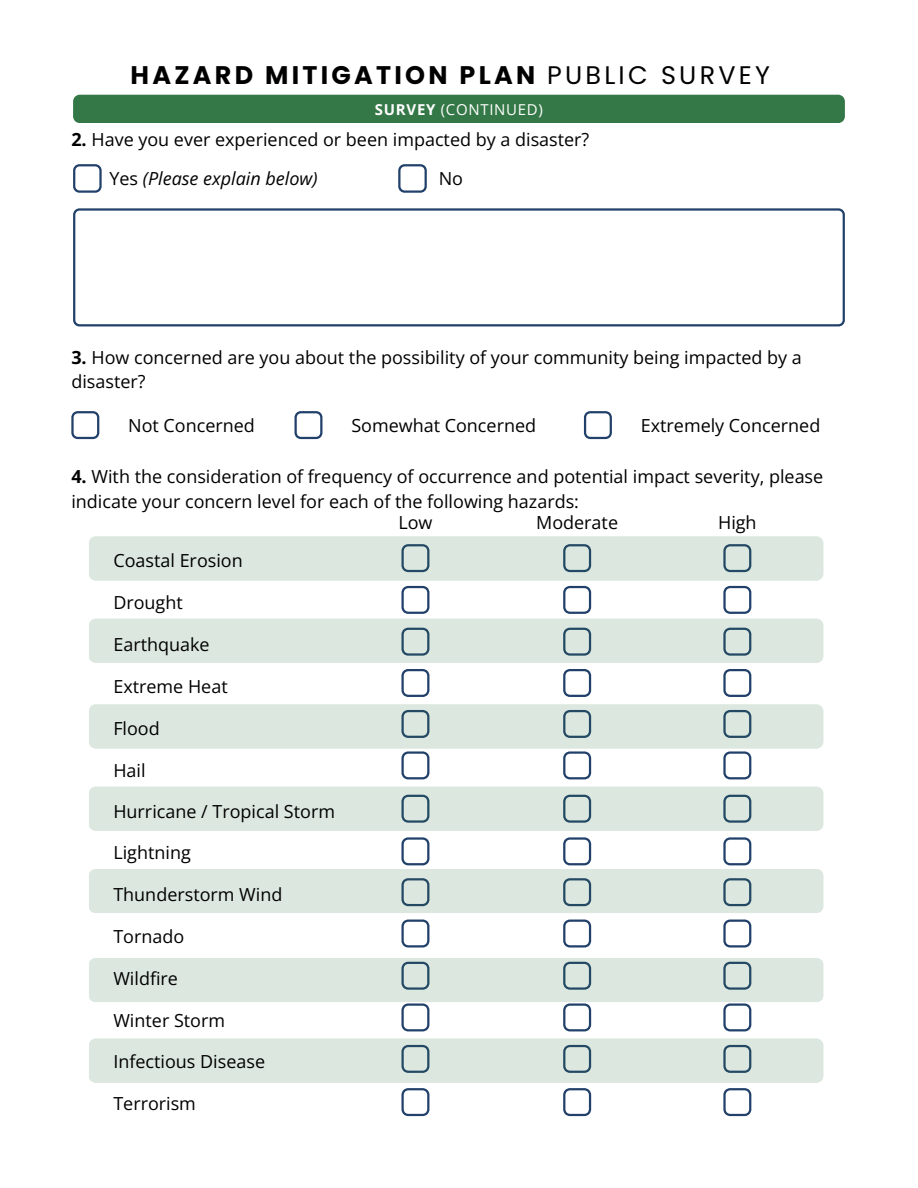
<style>
.page{position:relative;width:918px;height:1188px;background:#fff}
.page>*{position:absolute;margin:0;border:0;box-sizing:border-box;transform-origin:0 0}
.t1{font:700 25.5px "Poppins";letter-spacing:.13em;color:#000}
.t2{font:18px/24.8px "Open Sans";color:#000}
.t3{font:italic 18px "Open Sans";color:#000}
.t4{font:15px "Open Sans";letter-spacing:.05em;color:#fff}
.s1{font-weight:400}
.s2{font-weight:700}
.s3{font-style:normal}
</style>
<div class="page">
<svg style="left:71px;top:411px;width:28px;height:28px"></svg>
<svg style="left:295px;top:411px;width:27px;height:28px"></svg>
<svg style="left:584px;top:411px;width:28px;height:28px"></svg>
<div style="left:73px;top:95px;width:772px;height:28px;background:#357847"></div>
<svg style="left:73px;top:164px;width:28px;height:28px"></svg>
<svg style="left:398px;top:164px;width:28px;height:28px"></svg>
<svg style="left:73px;top:208px;width:772px;height:118px"></svg>
<svg style="left:401px;top:920px;width:28px;height:28px"></svg>
<svg style="left:401px;top:669px;width:28px;height:28px"></svg>
<svg style="left:563px;top:920px;width:28px;height:28px"></svg>
<svg style="left:563px;top:669px;width:28px;height:28px"></svg>
<svg style="left:723px;top:920px;width:28px;height:28px"></svg>
<svg style="left:723px;top:669px;width:28px;height:28px"></svg>
<svg style="left:89px;top:536px;width:734px;height:127px"></svg>
<svg style="left:89px;top:704px;width:734px;height:75px"></svg>
<div style="left:89px;top:787px;width:734px;height:44px;background:#dce8df"></div>
<svg style="left:89px;top:837px;width:734px;height:76px"></svg>
<svg style="left:89px;top:958px;width:734px;height:73px"></svg>
<svg style="left:89px;top:1039px;width:734px;height:77px"></svg>
<h1 class="t1" style="left:131px;top:58px;width:641px">HAZARD MITIGATION PLAN <span class="s1">PUBLIC SURVEY</span></h1>
<p class="t4" style="left:375px;top:99px;width:169px"><span class="s2">SURVEY</span> (CONTINUED)</p>
<p class="t2" style="left:71px;top:127px;width:520px"><span class="s2">2.</span> Have you ever experienced or been impacted by a disaster?</p>
<p class="t3" style="left:109px;top:166px;width:209px"><span class="s3">Yes</span> (Please explain below)</p>
<p class="t2" style="left:439px;top:166px;width:26px">No</p>
<p class="t2" style="left:71px;top:344px;width:732px"><span class="s2">3.</span> How concerned are you about the possibility of your community being impacted by a disaster?</p>
<p class="t2" style="left:128px;top:413px;width:128px">Not Concerned</p>
<p class="t2" style="left:351px;top:413px;width:186px">Somewhat Concerned</p>
<p class="t2" style="left:641px;top:413px;width:181px">Extremely Concerned</p>
<p class="t2" style="left:71px;top:464px;width:753px"><span class="s2">4.</span> With the consideration of frequency of occurrence and potential impact severity, please indicate your concern level for each of the following hazards:</p>
<p class="t2" style="left:113px;top:548px;width:131px">Coastal Erosion</p>
<p class="t2" style="left:113px;top:590px;width:71px">Drought</p>
<p class="t2" style="left:113px;top:632px;width:98px">Earthquake</p>
<p class="t2" style="left:113px;top:674px;width:116px">Extreme Heat</p>
<p class="t2" style="left:113px;top:715px;width:48px">Flood</p>
<p class="t2" style="left:113px;top:757px;width:34px">Hail</p>
<p class="t2" style="left:113px;top:798px;width:223px">Hurricane / Tropical Storm</p>
<p class="t2" style="left:113px;top:840px;width:79px">Lightning</p>
<p class="t2" style="left:113px;top:881px;width:171px">Thunderstorm Wind</p>
<p class="t2" style="left:113px;top:923px;width:72px">Tornado</p>
<p class="t2" style="left:113px;top:965px;width:66px">Wildfire</p>
<p class="t2" style="left:113px;top:1007px;width:113px">Winter Storm</p>
<p class="t2" style="left:113px;top:1049px;width:153px">Infectious Disease</p>
<p class="t2" style="left:113px;top:1091px;width:84px">Terrorism</p>
<p class="t2" style="left:398px;top:510px;width:36px">Low</p>
<p class="t2" style="left:536px;top:510px;width:83px">Moderate</p>
<p class="t2" style="left:718px;top:510px;width:40px">High</p>
</div>
